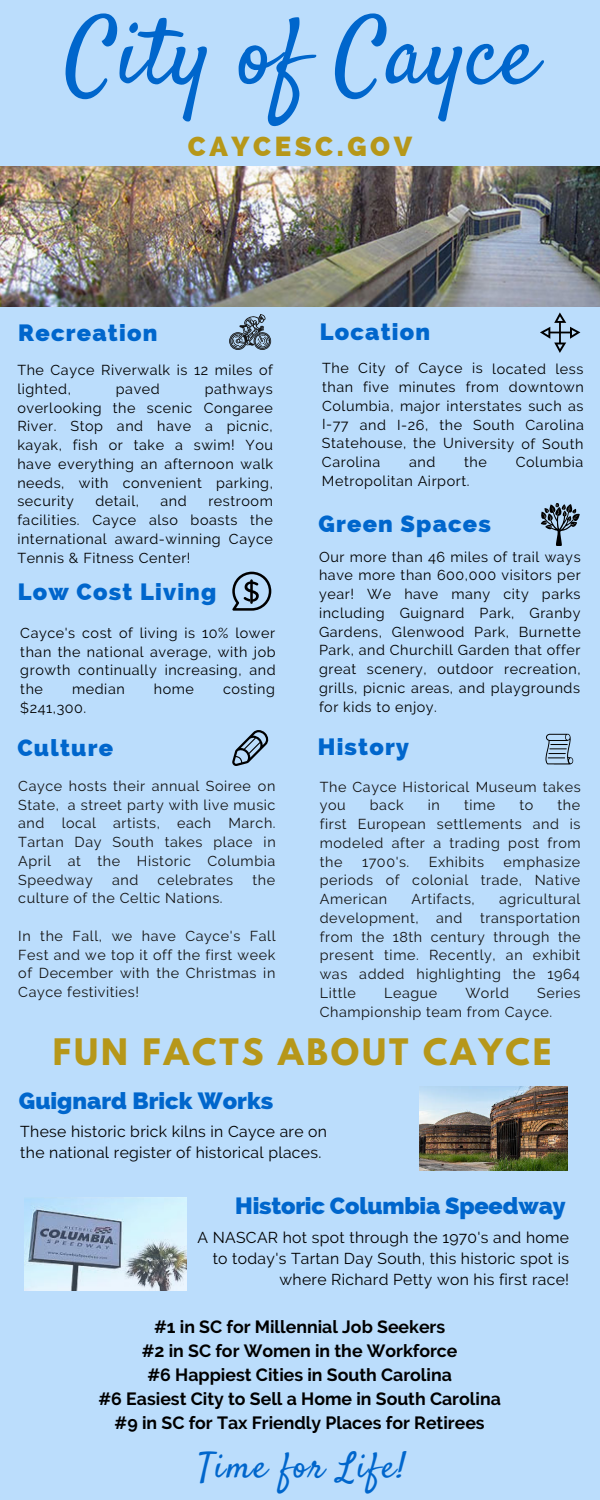
<style>
.page{position:relative;width:600px;height:1500px;background:#bbddfc}
.page>*{position:absolute;margin:0;border:0;box-sizing:border-box;transform-origin:0 0}
.t1{font:93.2px "Satisfy";letter-spacing:.01em;color:#06c}
.t2{font:35.4px "Satisfy";letter-spacing:.055em;color:#06c}
.t3{font:700 32.4px "League Spartan";letter-spacing:.09em;color:#b69719}
.t4{font:800 27.5px "Raleway";letter-spacing:.13em;color:#b69719}
.t5{font:800 23.6px "Raleway";letter-spacing:.05em;color:#06c}
.t6{font:800 23.6px "Raleway";letter-spacing:-.01em;color:#06c}
.t7{font:800 23.6px "Raleway";color:#06c}
.t8{font:700 17.7px "Raleway";color:#000}
.t9{font:15.7px/21px "Raleway";letter-spacing:.02em;color:#000}
.t10{font:14.3px/18.8px "Raleway";letter-spacing:.04em;color:#000;text-align:justify}
.t11{font:14.3px/18.8px "Raleway";letter-spacing:.04em;color:#141414;text-align:justify}
</style>
<div class="page">
<img style="left:25px;top:1198px;width:162px;height:93px">
<img style="left:420px;top:1086px;width:148px;height:85px">
<img style="left:0;top:167px;width:600px;height:139px">
<svg style="left:540px;top:312px;width:40px;height:41px"></svg>
<svg style="left:232px;top:572px;width:39px;height:39px"></svg>
<svg style="left:546px;top:734px;width:27px;height:30px"></svg>
<svg style="left:232px;top:730px;width:36px;height:36px"></svg>
<svg style="left:541px;top:503px;width:39px;height:42px"></svg>
<svg style="left:229px;top:314px;width:42px;height:35px"></svg>
<p class="t1" style="left:66px;top:-5px;width:473px">City of Cayce</p>
<p class="t4" style="left:188px;top:130px;width:226px">CAYCESC.GOV</p>
<p class="t5" style="left:18px;top:319px;width:141px">Recreation</p>
<p class="t10" style="left:17px;top:361px;width:257px">The Cayce Riverwalk is 12 miles of lighted,</p>
<p class="t10" style="left:17px;top:379px;width:257px;text-indent:187px">pathways overlooking the scenic Congaree River. Stop and have a picnic, kayak, fish or take a swim! You have everything an afternoon walk needs, with convenient parking, security</p>
<p class="t10" style="left:116px;top:379px;width:45px">paved</p>
<p class="t10" style="left:95px;top:492px;width:45px">detail,</p>
<p class="t10" style="left:161px;top:492px;width:28px">and</p>
<p class="t10" style="left:17px;top:492px;width:257px;text-indent:191px">restroom facilities. Cayce also boasts the international award-winning Cayce Tennis &amp; Fitness Center!</p>
<p class="t5" style="left:18px;top:577px;width:200px">Low Cost Living</p>
<p class="t10" style="left:20px;top:624px;width:257px">Cayce's cost of living is 10% lower than the national average, with job growth continually increasing, and the</p>
<p class="t10" style="left:72px;top:680px;width:54px">median</p>
<p class="t10" style="left:154px;top:680px;width:42px">home</p>
<p class="t10" style="left:223px;top:680px;width:53px">costing</p>
<p class="t10" style="left:20px;top:699px;width:68px">$241,300.</p>
<p class="t5" style="left:17px;top:733px;width:97px">Culture</p>
<p class="t11" style="left:18px;top:776px;width:259px">Cayce hosts their annual Soiree on State, a street party with live music and local artists, each March.<br>Tartan Day South takes place in April at the Historic Columbia Speedway</p>
<p class="t11" style="left:112px;top:870px;width:28px">and</p>
<p class="t11" style="left:158px;top:870px;width:77px">celebrates</p>
<p class="t11" style="left:253px;top:870px;width:24px">the</p>
<p class="t11" style="left:18px;top:889px;width:206px">culture of the Celtic Nations.</p>
<p class="t11" style="left:18px;top:926px;width:259px">In the Fall, we have Cayce's Fall Fest and we top it off the first week of December with the Christmas in Cayce festivities!</p>
<p class="t5" style="left:320px;top:318px;width:112px">Location</p>
<p class="t10" style="left:322px;top:359px;width:264px">The City of Cayce is located less than five minutes from downtown Columbia, major interstates such as I-77 and I-26, the South Carolina Statehouse, the University of South Carolina</p>
<p class="t10" style="left:409px;top:453px;width:28px">and</p>
<p class="t10" style="left:464px;top:453px;width:24px">the</p>
<p class="t10" style="left:516px;top:453px;width:69px">Columbia</p>
<p class="t10" style="left:322px;top:471px;width:149px">Metropolitan Airport.</p>
<p class="t5" style="left:318px;top:509px;width:174px">Green Spaces</p>
<p class="t10" style="left:319px;top:547px;width:263px">Our more than 46 miles of trail ways have more than 600,000 visitors per year! We have many city parks including Guignard Park, Granby Gardens, Glenwood Park, Burnette Park, and Churchill Garden that offer great scenery, outdoor recreation, grills, picnic areas, and playgrounds for kids to enjoy.</p>
<p class="t5" style="left:318px;top:733px;width:93px">History</p>
<p class="t11" style="left:320px;top:777px;width:262px">The Cayce Historical Museum takes you</p>
<p class="t11" style="left:320px;top:796px;width:262px;text-indent:238px">the first European settlements and is modeled after a trading post from the</p>
<p class="t11" style="left:370px;top:796px;width:35px">back</p>
<p class="t11" style="left:428px;top:796px;width:14px">in</p>
<p class="t11" style="left:464px;top:796px;width:33px">time</p>
<p class="t11" style="left:519px;top:796px;width:15px">to</p>
<p class="t11" style="left:320px;top:852px;width:262px;text-indent:184px">emphasize periods of colonial trade, Native American</p>
<p class="t11" style="left:362px;top:852px;width:49px">1700's.</p>
<p class="t11" style="left:429px;top:852px;width:57px">Exhibits</p>
<p class="t11" style="left:412px;top:890px;width:65px">Artifacts,</p>
<p class="t11" style="left:320px;top:890px;width:262px;text-indent:179px">agricultural development, and transportation from the 18th century through the present time. Recently, an exhibit was added highlighting the 1964<br>Little</p>
<p class="t11" style="left:320px;top:983px;width:262px;text-indent:217px">Series<br>Championship team from Cayce.</p>
<p class="t11" style="left:384px;top:983px;width:55px">League</p>
<p class="t11" style="left:465px;top:983px;width:45px">World</p>
<p class="t3" style="left:53px;top:1036px;width:500px">FUN FACTS ABOUT CAYCE</p>
<p class="t7" style="left:19px;top:1086px;width:256px">Guignard Brick Works</p>
<p class="t9" style="left:20px;top:1121px;width:308px">These historic brick kilns in Cayce are on the national register of historical places.</p>
<p class="t6" style="left:235px;top:1192px;width:332px">Historic Columbia Speedway</p>
<p class="t9" style="left:197px;top:1227px;width:373px;text-align:right">A NASCAR hot spot through the 1970's and home to today's Tartan Day South, this historic spot is where Richard Petty won his first race!</p>
<p class="t8" style="left:154px;top:1316px;width:293px">#1 in SC for Millennial Job Seekers</p>
<p class="t8" style="left:142px;top:1340px;width:317px">#2 in SC for Women in the Workforce</p>
<p class="t8" style="left:148px;top:1364px;width:306px">#6 Happiest Cities in South Carolina</p>
<p class="t8" style="left:99px;top:1388px;width:404px">#6 Easiest City to Sell a Home in South Carolina</p>
<p class="t8" style="left:115px;top:1412px;width:372px">#9 in SC for Tax Friendly Places for Retirees</p>
<p class="t2" style="left:198px;top:1444px;width:209px">Time for Life!</p>
</div>
